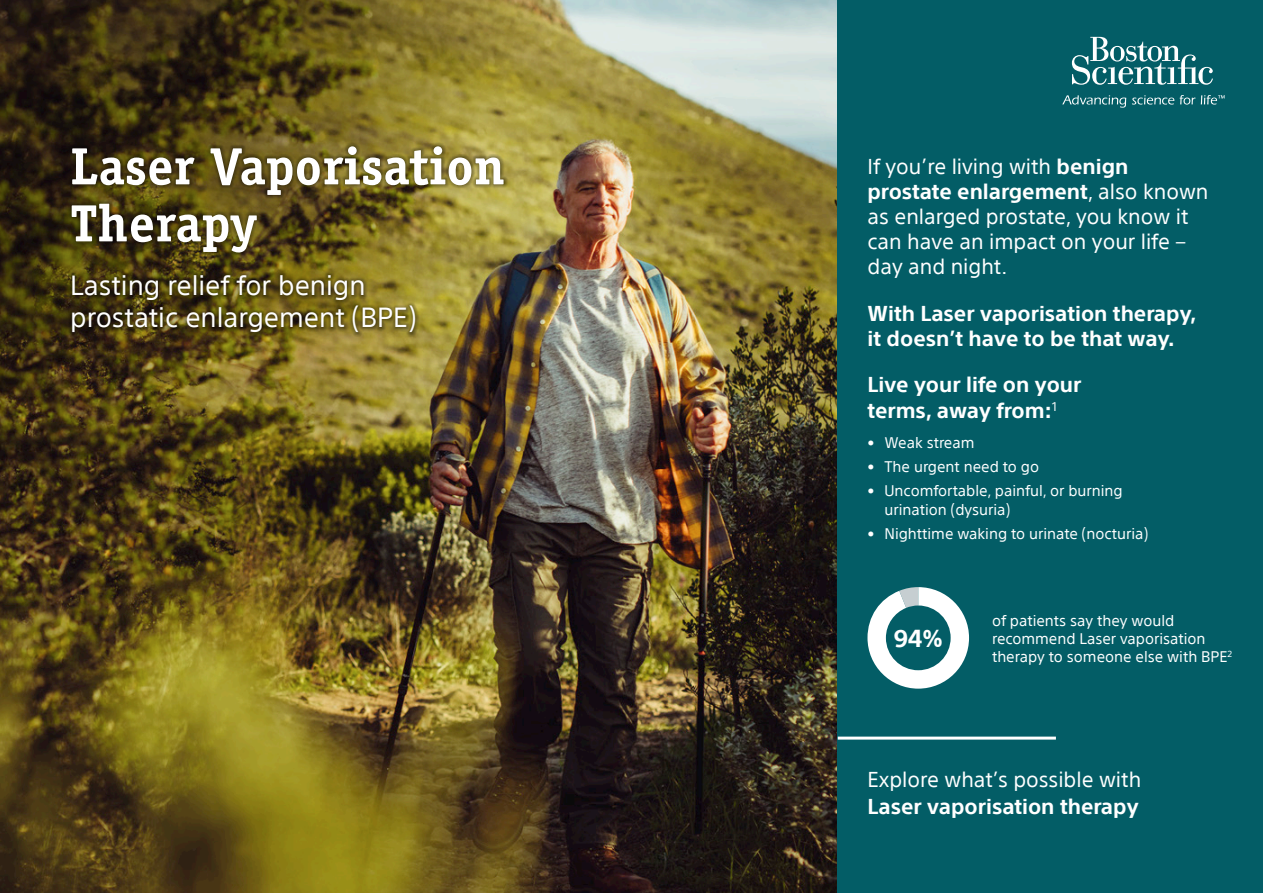
<style>
.page{position:relative;width:1263px;height:893px;background:#fff}
.page>*{position:absolute;margin:0;border:0;box-sizing:border-box;transform-origin:0 0}
.t1{font:700 52.5px/57px "Officina Serif Std";color:#fff}
.t2{font:27px/32.4px "SST";color:#fff}
.t3{font:700 24px "SST";color:#fff}
.t4{font:21px/25.2px "SST";color:#fff}
.t5{font:700 21px/25.2px "SST";color:#fff}
.t6{font:15px/18px "SST";color:#fff}
.s1{font-weight:700}
</style>
<div class="page">
<img style="left:0;top:0;width:838px;height:893px">
<img style="left:0;top:0;width:558px;height:517px">
<div style="left:838px;top:0;width:425px;height:893px;background:#035d66"></div>
<svg style="left:867px;top:587px;width:102px;height:102px"></svg>
<hr style="left:838px;top:737px;width:218px;height:3px;background:#fff">
<svg style="left:1072px;top:37px;width:141px;height:48px"></svg>
<svg style="left:1062px;top:95px;width:64px;height:13px"></svg>
<svg style="left:1132px;top:95px;width:42px;height:10px"></svg>
<svg style="left:1180px;top:95px;width:15px;height:10px"></svg>
<svg style="left:1201px;top:95px;width:24px;height:10px"></svg>
<div style="left:68px;top:142px;width:440px;height:195px;background:#000;opacity:.75"></div>
<h1 class="t1" style="left:70px;top:137px;width:436px">Laser Vaporisation<br>Therapy</h1>
<h2 class="t2" style="left:70px;top:269px;width:348px">Lasting relief for benign prostatic enlargement (BPE)</h2>
<h3 class="t4" style="left:867px;top:153px;width:342px">If you’re living with <span class="s1">benign prostate enlargement</span>, also known as enlarged prostate, you know it can have an impact on your life – day and night.</h3>
<h3 class="t5" style="left:867px;top:300px;width:330px">With Laser vaporisation therapy, it doesn’t have to be that way.</h3>
<h3 class="t5" style="left:867px;top:372px;width:216px">Live your life on your terms, away from:<sup>1</sup></h3>
<p class="t6" style="left:867px;top:433px;width:108px">• Weak stream</p>
<p class="t6" style="left:867px;top:457px;width:173px">• The urgent need to go</p>
<p class="t6" style="left:884px;top:480px;width:240px;line-height:19.5px;text-indent:-17px">• Uncomfortable, painful, or burning urination (dysuria)</p>
<p class="t6" style="left:867px;top:525px;width:282px">• Nighttime waking to urinate (nocturia)</p>
<h3 class="t3" style="left:894px;top:624px;width:51px">94%</h3>
<p class="t6" style="left:992px;top:611px;width:242px">of patients say they would recommend Laser vaporisation therapy to someone else with BPE<sup>2</sup></p>
<h3 class="t4" style="left:867px;top:767px;width:275px">Explore what’s possible with</h3>
<h3 class="t5" style="left:867px;top:794px;width:273px">Laser vaporisation therapy</h3>
</div>
